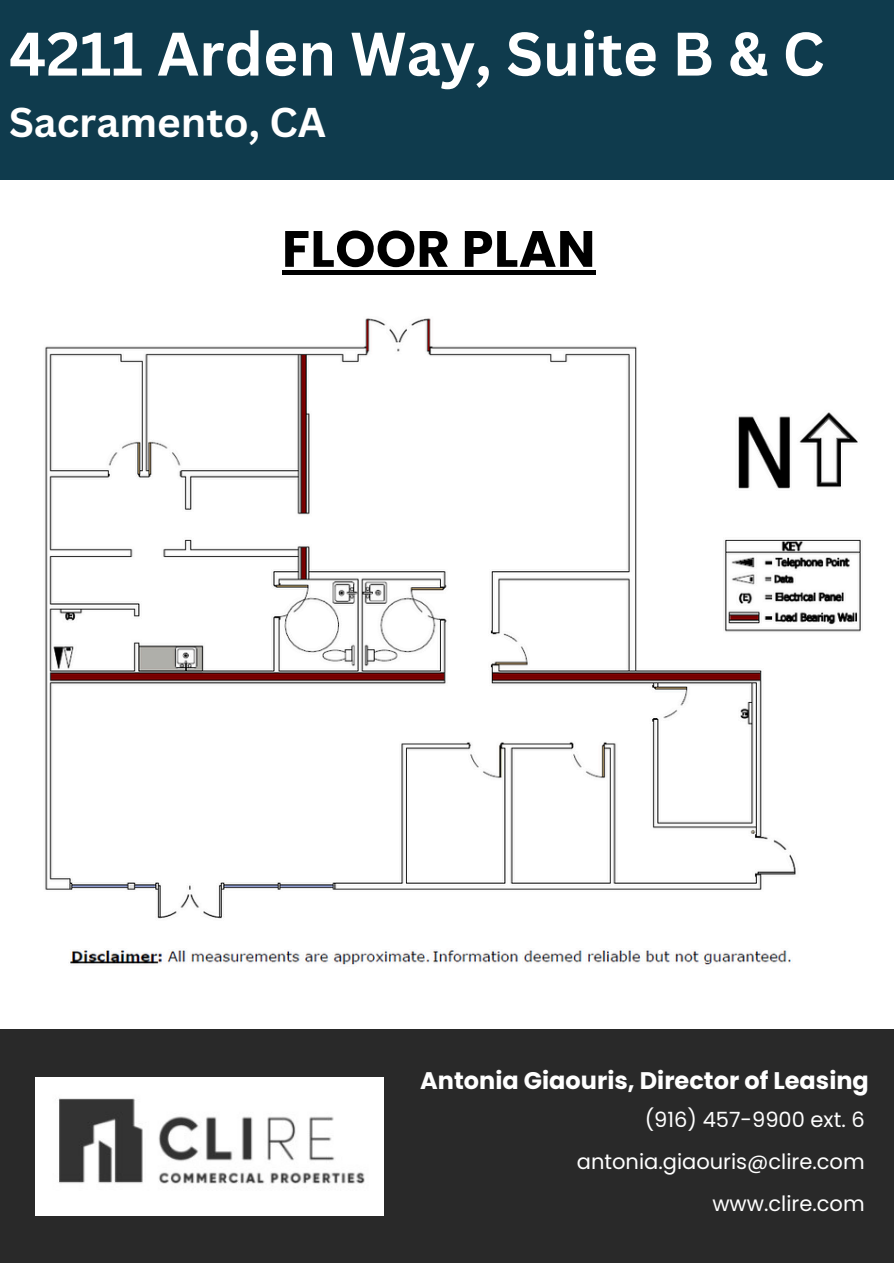
<style>
.page{position:relative;width:894px;height:1264px;background:#fff}
.page>*{position:absolute;margin:0;border:0;box-sizing:border-box;transform-origin:0 0}
.t1{font:700 60px "Canva Sans";color:#fff}
.t2{font:700 51px "Poppins";letter-spacing:.01em;color:#000}
.t3{font:700 40.5px "Canva Sans";color:#fff}
.t4{font:700 24px "Poppins";color:#fff}
.t5{font:21px "Poppins";color:#fff}
</style>
<div class="page">
<div style="left:0;top:0;width:893px;height:180px;background:#0f3b4d"></div>
<div style="left:0;top:1029px;width:892px;height:234px;background:#292929"></div>
<img style="left:36px;top:1077px;width:347px;height:138px">
<div style="left:282px;top:270px;width:313px;height:5px;background:#000"></div>
<img style="left:45px;top:318px;width:816px;height:647px">
<p class="t1" style="left:9px;top:11px;width:816px">4211 Arden Way, Suite B &amp; C</p>
<p class="t3" style="left:9px;top:94px;width:318px">Sacramento, CA</p>
<h1 class="t2" style="left:282px;top:213px;width:315px">FLOOR PLAN</h1>
<h2 class="t4" style="left:420px;top:1063px;width:450px">Antonia Giaouris, Director of Leasing</h2>
<p class="t5" style="left:644px;top:1105px;width:221px">(916) 457-9900 ext. 6</p>
<p class="t5" style="left:576px;top:1146px;width:289px">antonia.giaouris@clire.com</p>
<h3 class="t5" style="left:712px;top:1188px;width:154px">www.clire.com</h3>
</div>
